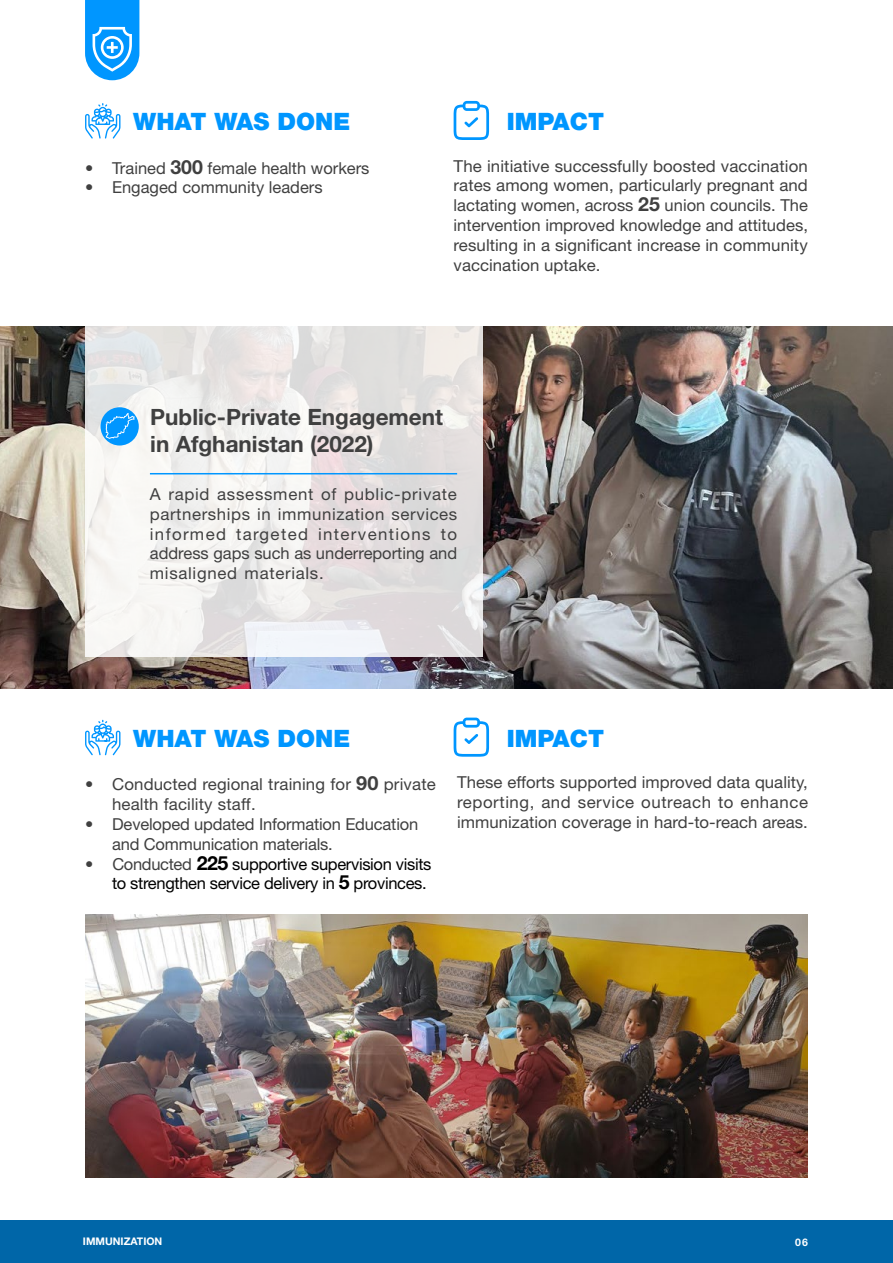
<style>
.page{position:relative;width:893px;height:1263px;background:#fff}
.page>*{position:absolute;margin:0;border:0;box-sizing:border-box;transform-origin:0 0}
.t1{font:900 24px "Helvetica Neue LT Pro";color:#0096ff}
.t2{font:700 22.5px/27px "Helvetica Neue LT Pro";color:#404040}
.t3{font:16.5px/19.8px "Helvetica Neue LT Pro";color:#404040;text-align:justify}
.t4{font:16.5px/19.8px "Helvetica Neue LT Pro";letter-spacing:-.02em;color:#000;text-align:right}
.t5{font:700 10.5px "Helvetica Neue LT Pro";color:#fff}
.s1{font-weight:700;font-size:19.5px}
.s2{color:#404040}
</style>
<div class="page">
<div style="left:0;top:1220px;width:893px;height:43px;background:#0066a8"></div>
<svg style="left:85px;top:0;width:54px;height:80px;background:#32aaff"></svg>
<svg style="left:85px;top:103px;width:35px;height:36px"></svg>
<svg style="left:85px;top:720px;width:35px;height:35px"></svg>
<svg style="left:454px;top:101px;width:35px;height:39px"></svg>
<svg style="left:454px;top:718px;width:35px;height:39px"></svg>
<img style="left:0;top:326px;width:893px;height:363px">
<img style="left:85px;top:914px;width:723px;height:264px">
<svg style="left:85px;top:326px;width:398px;height:331px"></svg>
<div style="left:101px;top:407px;width:38px;height:38px;background:#0096ff;border-radius:50%"></div>
<hr style="left:150px;top:473px;width:307px;height:1px;background:#0096ff">
<svg style="left:105px;top:413px;width:30px;height:26px"></svg>
<h1 class="t1" style="left:133px;top:107px;width:219px">WHAT WAS DONE</h1>
<p class="t3" style="left:85px;top:157px;width:286px">• Trained <span class="s1">300</span> female health workers</p>
<p class="t3" style="left:85px;top:177px;width:239px">• Engaged community leaders</p>
<h1 class="t1" style="left:507px;top:107px;width:99px">IMPACT</h1>
<p class="t3" style="left:454px;top:155px;width:356px">The initiative successfully boosted vaccination rates among women, particularly pregnant and lactating women, across <span class="s1">25</span> union councils. The intervention improved knowledge and attitudes, resulting in a significant increase in community vaccination uptake.</p>
<h2 class="t2" style="left:150px;top:403px;width:294px">Public-Private Engagement in Afghanistan (2022)</h2>
<p class="t3" style="left:150px;top:484px;width:309px">A rapid assessment of public-private partnerships in immunization services informed targeted interventions to address gaps such as underreporting and misaligned materials.</p>
<h1 class="t1" style="left:133px;top:723px;width:219px">WHAT WAS DONE</h1>
<h1 class="t1" style="left:507px;top:724px;width:99px">IMPACT</h1>
<p class="t3" style="left:112px;top:774px;width:325px;text-indent:-27px">• Conducted regional training for <span class="s1">90</span> private health facility staff.</p>
<p class="t3" style="left:112px;top:814px;width:308px;text-indent:-27px">• Developed updated Information Education and Communication materials.</p>
<p class="t4" style="left:85px;top:853px;width:348px"><span class="s2">• Conducted</span> <span class="s1">225</span> supportive supervision visits to strengthen service delivery in <span class="s1">5</span> provinces.</p>
<p class="t3" style="left:457px;top:772px;width:352px">These efforts supported improved data quality, reporting, and service outreach to enhance immunization coverage in hard-to-reach areas.</p>
<p class="t5" style="left:83px;top:1235px;width:81px">IMMUNIZATION</p>
<p class="t5" style="left:795px;top:1236px;width:14px">06</p>
</div>
